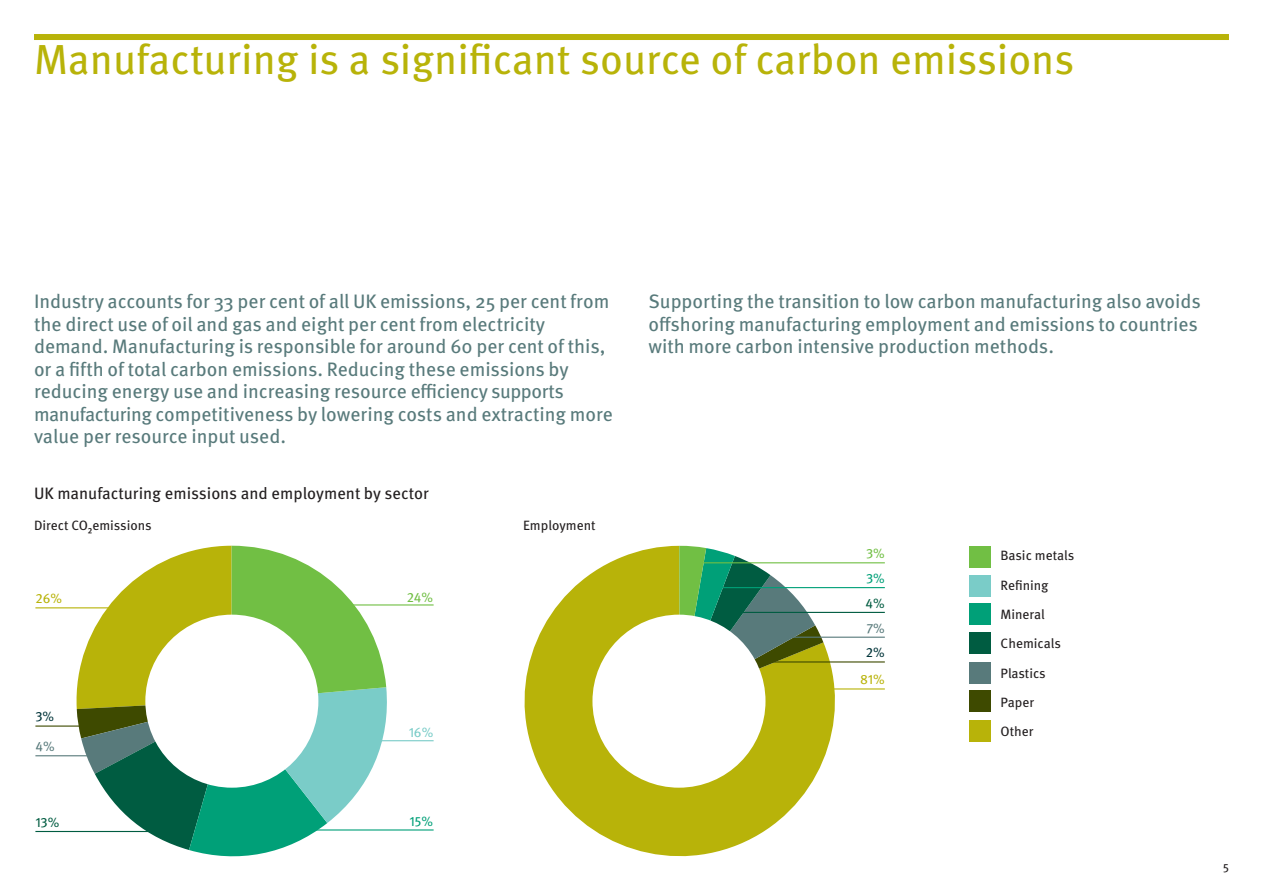
<style>
.page{position:relative;width:1263px;height:893px;background:#fff}
.page>*{position:absolute;margin:0;border:0;box-sizing:border-box;transform-origin:0 0}
.t1{font:42px "Meta OT";color:#b8b309}
.t2{font:19.5px/22.5px "Meta OT";color:#587a7b}
.t3{font:16.5px "Meta OT";color:#231f20}
.t4{font:13.5px "Meta OT";color:#231f20}
.t5{font:13.5px "Meta OT";color:#b8b309}
.t6{font:13.5px "Meta OT";color:#71bf44}
.t7{font:13.5px "Meta OT";color:#005c41}
.t8{font:13.5px "Meta OT";color:#00a078}
.t9{font:13.5px "Meta OT";color:#587a7b}
.t10{font:13.5px "Meta OT";color:#003439}
.t11{font:13.5px "Meta OT";color:#7accc8}
.t12{font:12px "Meta OT";color:#231f20}
</style>
<div class="page">
<div style="left:34px;top:34px;width:1195px;height:6px;background:#b8b309"></div>
<svg style="left:72px;top:546px;width:319px;height:311px"></svg>
<svg style="left:524px;top:546px;width:332px;height:311px;fill:#b8b309"></svg>
<svg style="left:679px;top:546px;width:144px;height:155px"></svg>
<div style="left:969px;top:721px;width:22px;height:21px;background:#b8b309"></div>
<div style="left:969px;top:691px;width:22px;height:21px;background:#3e4a00"></div>
<div style="left:969px;top:662px;width:22px;height:21px;background:#587a7b"></div>
<div style="left:969px;top:632px;width:22px;height:21px;background:#005c41"></div>
<div style="left:969px;top:603px;width:22px;height:22px;background:#00a078"></div>
<div style="left:969px;top:575px;width:22px;height:21px;background:#7accc8"></div>
<div style="left:969px;top:546px;width:22px;height:22px;background:#71bf44"></div>
<hr style="left:35px;top:607px;width:153px;height:1px;background:#b8b309">
<hr style="left:336px;top:604px;width:98px;height:1px;background:#71bf44">
<hr style="left:35px;top:725px;width:75px;height:2px;background:#3e4a00">
<hr style="left:35px;top:755px;width:75px;height:1px;background:#587a7b">
<hr style="left:362px;top:740px;width:72px;height:1px;background:#7accc8">
<hr style="left:35px;top:831px;width:124px;height:1px;background:#005c41">
<hr style="left:309px;top:829px;width:125px;height:1px;background:#00a078">
<hr style="left:700px;top:562px;width:185px;height:1px;background:#71bf44">
<hr style="left:718px;top:587px;width:167px;height:1px;background:#00a078">
<hr style="left:735px;top:612px;width:150px;height:1px;background:#005c41">
<hr style="left:792px;top:637px;width:93px;height:1px;background:#587a7b">
<hr style="left:773px;top:661px;width:112px;height:1px;background:#3e4a00">
<hr style="left:819px;top:688px;width:66px;height:1px;background:#b8b309">
<div style="left:145px;top:615px;width:173px;height:173px;background:#fff;border-radius:50%"></div>
<div style="left:592px;top:615px;width:173px;height:173px;background:#fff;border-radius:50%"></div>
<h1 class="t1" style="left:34px;top:33px;width:1042px">Manufacturing is a significant source of carbon emissions</h1>
<p class="t2" style="left:34px;top:290px;width:580px">Industry accounts for 33 per cent of all UK emissions, 25 per cent from the direct use of oil and gas and eight per cent from electricity demand. Manufacturing is responsible for around 60 per cent of this, or a fifth of total carbon emissions. Reducing these emissions by reducing energy use and increasing resource efficiency supports manufacturing competitiveness by lowering costs and extracting more value per resource input used.</p>
<p class="t2" style="left:648px;top:290px;width:554px">Supporting the transition to low carbon manufacturing also avoids offshoring manufacturing employment and emissions to countries with more carbon intensive production methods.</p>
<p class="t3" style="left:34px;top:483px;width:396px">UK manufacturing emissions and employment by sector</p>
<p class="t4" style="left:34px;top:517px;width:119px">Direct CO₂emissions</p>
<p class="t4" style="left:523px;top:517px;width:74px">Employment</p>
<p class="t5" style="left:35px;top:590px;width:28px">26%</p>
<p class="t6" style="left:407px;top:588px;width:28px">24%</p>
<p class="t10" style="left:35px;top:708px;width:20px">3%</p>
<p class="t9" style="left:35px;top:738px;width:21px">4%</p>
<p class="t11" style="left:409px;top:724px;width:26px">16%</p>
<p class="t6" style="left:866px;top:545px;width:20px">3%</p>
<p class="t8" style="left:866px;top:570px;width:20px">3%</p>
<p class="t7" style="left:866px;top:594px;width:21px">4%</p>
<p class="t9" style="left:866px;top:620px;width:20px">7%</p>
<p class="t10" style="left:866px;top:644px;width:20px">2%</p>
<p class="t5" style="left:860px;top:671px;width:26px">81%</p>
<p class="t4" style="left:1000px;top:547px;width:75px">Basic metals</p>
<p class="t4" style="left:1000px;top:576px;width:50px">Refining</p>
<p class="t4" style="left:1000px;top:606px;width:46px">Mineral</p>
<p class="t4" style="left:1000px;top:635px;width:62px">Chemicals</p>
<p class="t4" style="left:1000px;top:664px;width:47px">Plastics</p>
<p class="t4" style="left:1000px;top:694px;width:35px">Paper</p>
<p class="t4" style="left:1000px;top:723px;width:35px">Other</p>
<p class="t7" style="left:35px;top:813px;width:26px">13%</p>
<p class="t8" style="left:410px;top:812px;width:25px">15%</p>
<p class="t12" style="left:1223px;top:860px;width:7px">5</p>
</div>
